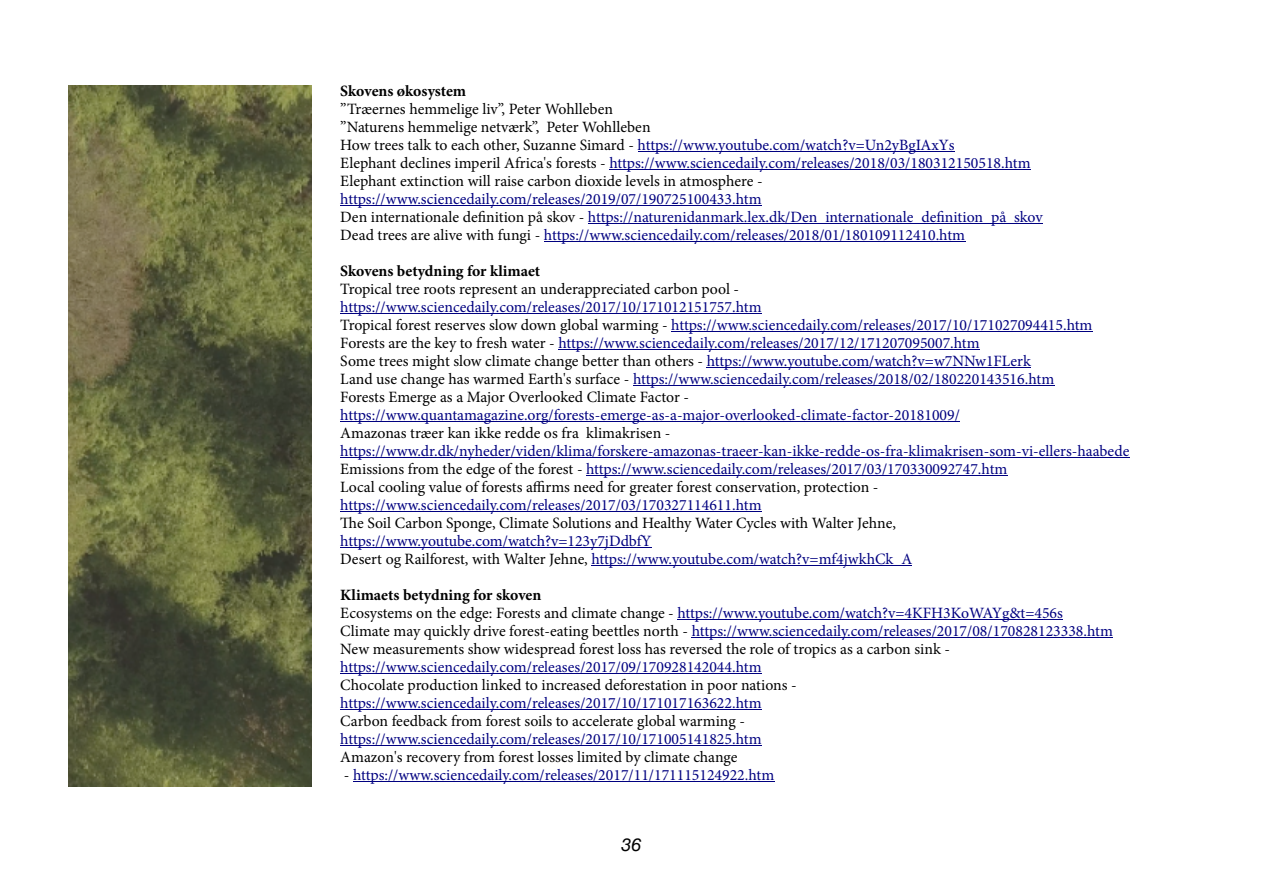
<style>
.page{position:relative;width:1263px;height:893px;background:#fff}
.page>*{position:absolute;margin:0;border:0;box-sizing:border-box;transform-origin:0 0}
.t1{font:italic 18px "Helvetica Neue";color:#000}
.t2{font:15.75px/18px "Minion Pro";color:#000080}
.t3{font:15.75px/18px "Minion Pro";color:#000}
.t4{font:700 15.75px "Minion Pro";color:#000}
.s1{color:#000080}
.s2{color:#000}
.s3{font-weight:700}
</style>
<div class="page">
<img style="left:68px;top:85px;width:243px;height:702px">
<hr style="left:638px;top:151px;width:316px;height:1px;background:#000080">
<hr style="left:609px;top:169px;width:422px;height:1px;background:#000080">
<hr style="left:340px;top:205px;width:421px;height:1px;background:#000080">
<hr style="left:588px;top:223px;width:454px;height:1px;background:#000080">
<hr style="left:544px;top:241px;width:421px;height:1px;background:#000080">
<hr style="left:340px;top:313px;width:421px;height:1px;background:#000080">
<hr style="left:671px;top:331px;width:421px;height:1px;background:#000080">
<hr style="left:558px;top:349px;width:422px;height:1px;background:#000080">
<hr style="left:707px;top:367px;width:324px;height:1px;background:#000080">
<hr style="left:633px;top:385px;width:421px;height:1px;background:#000080">
<hr style="left:340px;top:421px;width:620px;height:1px;background:#000080">
<hr style="left:340px;top:457px;width:789px;height:1px;background:#000080">
<hr style="left:586px;top:475px;width:421px;height:1px;background:#000080">
<hr style="left:340px;top:511px;width:421px;height:1px;background:#000080">
<hr style="left:340px;top:547px;width:311px;height:1px;background:#000080">
<hr style="left:591px;top:565px;width:321px;height:1px;background:#000080">
<hr style="left:677px;top:619px;width:386px;height:1px;background:#000080">
<hr style="left:692px;top:637px;width:421px;height:1px;background:#000080">
<hr style="left:340px;top:673px;width:421px;height:1px;background:#000080">
<hr style="left:340px;top:709px;width:421px;height:1px;background:#000080">
<hr style="left:340px;top:745px;width:421px;height:1px;background:#000080">
<hr style="left:353px;top:781px;width:421px;height:1px;background:#000080">
<p class="t4" style="left:340px;top:85px;width:127px">Skovens økosystem</p>
<p class="t3" style="left:340px;top:102px;width:692px">”Træernes hemmelige liv”, Peter Wohlleben<br>”Naturens hemmelige netværk”, Peter Wohlleben<br>How trees talk to each other, Suzanne Simard - <span class="s1">https://www.youtube.com/watch?v=Un2yBgIAxYs<br></span>Elephant declines imperil Africa's forests - <span class="s1">https://www.sciencedaily.com/releases/2018/03/180312150518.htm </span>Elephant extinction will raise carbon dioxide levels in atmosphere -</p>
<p class="t2" style="left:340px;top:192px;width:704px">https://www.sciencedaily.com/releases/2019/07/190725100433.htm<br><span class="s2">Den internationale definition på skov -</span> https://naturenidanmark.lex.dk/Den_internationale_definition_på_skov<br><span class="s2">Dead trees are alive with fungi -</span> https://www.sciencedaily.com/releases/2018/01/180109112410.htm</p>
<p class="t4" style="left:340px;top:265px;width:201px">Skovens betydning for klimaet</p>
<p class="t3" style="left:340px;top:282px;width:400px">Tropical tree roots represent an underappreciated carbon pool -</p>
<p class="t2" style="left:340px;top:300px;width:754px">https://www.sciencedaily.com/releases/2017/10/171012151757.htm<br><span class="s2">Tropical forest reserves slow down global warming -</span> https://www.sciencedaily.com/releases/2017/10/171027094415.htm <span class="s2">Forests are the key to fresh water -</span> https://www.sciencedaily.com/releases/2017/12/171207095007.htm<br><span class="s2">Some trees might slow climate change better than others -</span> https://www.youtube.com/watch?v=w7NNw1FLerk<br><span class="s2">Land use change has warmed Earth's surface -</span> https://www.sciencedaily.com/releases/2018/02/180220143516.htm <span class="s2">Forests Emerge as a Major Overlooked Climate Factor -</span></p>
<p class="t2" style="left:340px;top:408px;width:621px">https://www.quantamagazine.org/forests-emerge-as-a-major-overlooked-climate-factor-20181009/</p>
<p class="t3" style="left:340px;top:426px;width:332px">Amazonas træer kan ikke redde os fra klimakrisen -</p>
<p class="t2" style="left:340px;top:444px;width:790px">https://www.dr.dk/nyheder/viden/klima/forskere-amazonas-traeer-kan-ikke-redde-os-fra-klimakrisen-som-vi-ellers-haabede<br><span class="s2">Emissions from the edge of the forest -</span> https://www.sciencedaily.com/releases/2017/03/170330092747.htm<br><span class="s2">Local cooling value of forests affirms need for greater forest conservation, protection -</span></p>
<p class="t2" style="left:340px;top:498px;width:423px">https://www.sciencedaily.com/releases/2017/03/170327114611.htm</p>
<p class="t3" style="left:340px;top:516px;width:557px">The Soil Carbon Sponge, Climate Solutions and Healthy Water Cycles with Walter Jehne,</p>
<p class="t2" style="left:340px;top:534px;width:573px">https://www.youtube.com/watch?v=123y7jDdbfY<br><span class="s2">Desert og Railforest, with Walter Jehne,</span> https://www.youtube.com/watch?v=mf4jwkhCk_A</p>
<p class="t3" style="left:340px;top:588px;width:774px"><span class="s3">Klimaets betydning for skoven<br></span>Ecosystems on the edge: Forests and climate change - <span class="s1">https://www.youtube.com/watch?v=4KFH3KoWAYg&amp;t=456s </span>Climate may quickly drive forest-eating beettles north - <span class="s1">https://www.sciencedaily.com/releases/2017/08/170828123338.htm </span>New measurements show widespread forest loss has reversed the role of tropics as a carbon sink -</p>
<p class="t2" style="left:340px;top:660px;width:423px">https://www.sciencedaily.com/releases/2017/09/170928142044.htm</p>
<p class="t3" style="left:340px;top:678px;width:458px">Chocolate production linked to increased deforestation in poor nations -</p>
<p class="t2" style="left:340px;top:696px;width:423px">https://www.sciencedaily.com/releases/2017/10/171017163622.htm</p>
<p class="t3" style="left:340px;top:714px;width:406px">Carbon feedback from forest soils to accelerate global warming -</p>
<p class="t2" style="left:340px;top:732px;width:423px">https://www.sciencedaily.com/releases/2017/10/171005141825.htm</p>
<p class="t3" style="left:340px;top:750px;width:399px">Amazon's recovery from forest losses limited by climate change</p>
<p class="t2" style="left:344px;top:768px;width:432px"><span class="s2">-</span> https://www.sciencedaily.com/releases/2017/11/171115124922.htm</p>
<p class="t1" style="left:621px;top:833px;width:22px">36</p>
</div>
